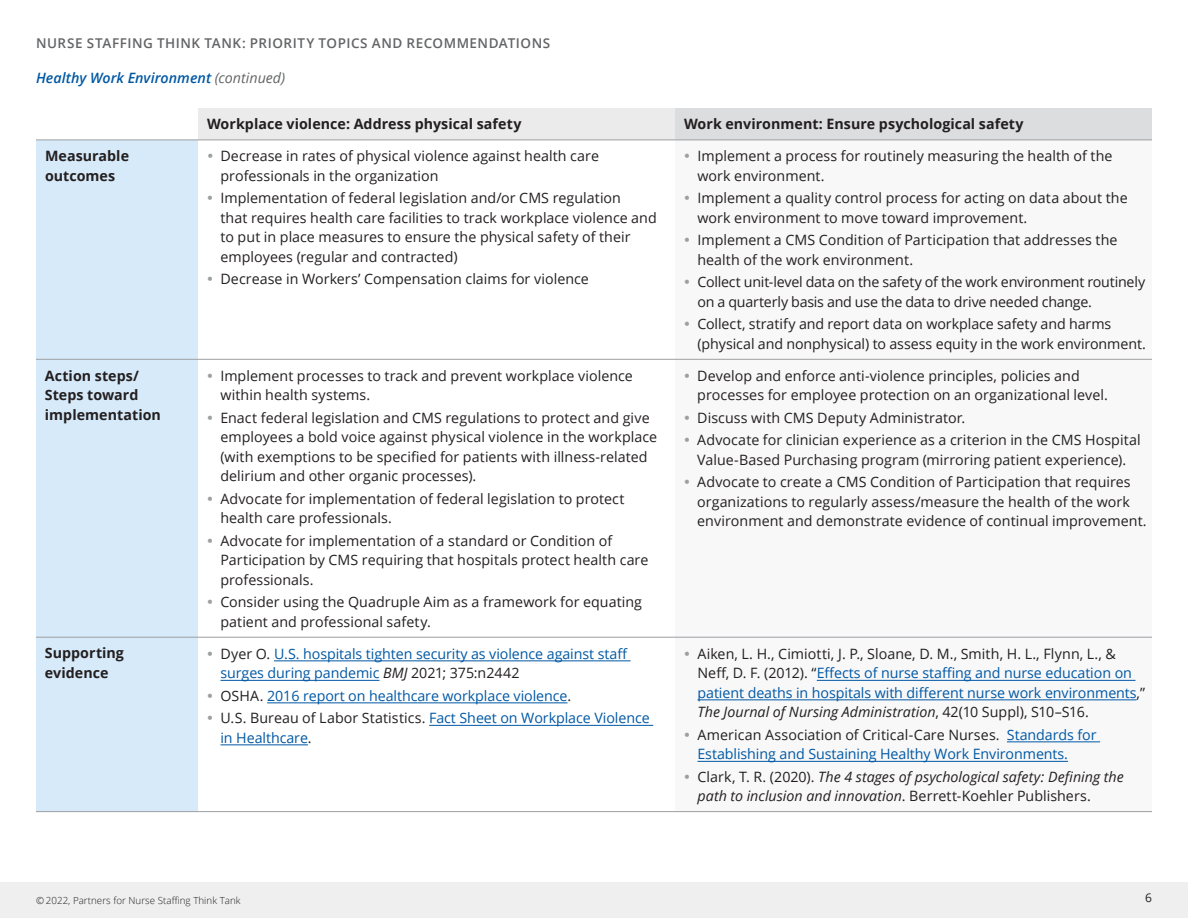
<style>
.page{position:relative;width:1188px;height:918px;background:#fff}
.page>*{position:absolute;margin:0;border:0;box-sizing:border-box;transform-origin:0 0}
.t1{font:14.25px/19.5px "Open Sans";letter-spacing:.005em;color:#231f20}
.t2{font:14.25px/19.5px "Open Sans";letter-spacing:-.005em;color:#0058a4}
.t3{font:700 14.25px/19.5px "Open Sans";letter-spacing:.005em;color:#231f20}
.t4{font:italic 14.25px/19.5px "Open Sans";color:#231f20}
.t5{font:14.25px/19.5px "Open Sans";letter-spacing:-.015em;color:#231f20}
.t6{font:italic 600 14.25px "Open Sans";letter-spacing:.005em;color:#0058a4}
.t7{font:600 13.5px "Open Sans";letter-spacing:.035em;color:#636466}
.t8{font:12px "Open Sans";color:#231f20}
.t9{font:300 9.75px "Open Sans";letter-spacing:.005em;color:#231f20}
.s1{font-weight:400;color:#636466}
.s2{color:#9d9fa2}
.s3{color:#231f20}
.s4{font-style:italic;color:#231f20}
.s5{font-style:normal}
</style>
<div class="page">
<div style="left:0;top:882px;width:1188px;height:36px;background:#efeff0"></div>
<div style="left:198px;top:108px;width:477px;height:32px;background:#ebebec"></div>
<div style="left:675px;top:108px;width:477px;height:32px;background:#dcddde"></div>
<div style="left:36px;top:141px;width:162px;height:670px;background:#d7eaf9"></div>
<svg style="left:675px;top:358px;width:477px;height:404px"></svg>
<hr style="left:36px;top:359px;width:162px;height:1px;background:#9d9fa2">
<hr style="left:198px;top:359px;width:477px;height:1px;background:#9d9fa2">
<hr style="left:675px;top:359px;width:477px;height:1px;background:#9d9fa2">
<hr style="left:36px;top:637px;width:162px;height:1px;background:#9d9fa2">
<hr style="left:198px;top:637px;width:477px;height:1px;background:#9d9fa2">
<hr style="left:675px;top:637px;width:477px;height:1px;background:#9d9fa2">
<hr style="left:36px;top:811px;width:162px;height:1px;background:#9d9fa2">
<hr style="left:198px;top:811px;width:477px;height:1px;background:#9d9fa2">
<hr style="left:675px;top:811px;width:477px;height:1px;background:#9d9fa2">
<hr style="left:198px;top:140px;width:477px;height:1px;background:#9d9fa2">
<hr style="left:675px;top:140px;width:477px;height:1px;background:#9d9fa2">
<hr style="left:36px;top:140px;width:162px;height:1px;background:#9d9fa2">
<hr style="left:274px;top:661px;width:357px;height:1px;background:#0058a4">
<hr style="left:220px;top:680px;width:160px;height:1px;background:#0058a4">
<hr style="left:267px;top:703px;width:301px;height:1px;background:#0058a4">
<hr style="left:429px;top:725px;width:224px;height:1px;background:#0058a4">
<hr style="left:220px;top:745px;width:88px;height:1px;background:#0058a4">
<hr style="left:817px;top:680px;width:318px;height:1px;background:#0058a4">
<hr style="left:698px;top:700px;width:439px;height:1px;background:#0058a4">
<hr style="left:1007px;top:742px;width:93px;height:1px;background:#0058a4">
<hr style="left:698px;top:761px;width:370px;height:1px;background:#0058a4">
<p class="t7" style="left:36px;top:34px;width:516px">NURSE STAFFING THINK TANK: PRIORITY TOPICS AND RECOMMENDATIONS</p>
<p class="t6" style="left:36px;top:68px;width:251px">Healthy Work Environment <span class="s1">(continued)</span></p>
<p class="t3" style="left:207px;top:114px;width:316px">Workplace violence: Address physical safety</p>
<p class="t3" style="left:684px;top:114px;width:341px">Work environment: Ensure psychological safety</p>
<p class="t3" style="left:45px;top:146px;width:86px">Measurable outcomes</p>
<p class="t1" style="left:220px;top:146px;width:380px;text-indent:-13px"><span class="s2">•</span> Decrease in rates of physical violence against health care professionals in the organization</p>
<p class="t1" style="left:220px;top:188px;width:438px;text-indent:-13px"><span class="s2">•</span> Implementation of federal legislation and/or CMS regulation<br>that requires health care facilities to track workplace violence and to put in place measures to ensure the physical safety of their employees (regular and contracted)</p>
<p class="t1" style="left:207px;top:269px;width:383px"><span class="s2">•</span> Decrease in Workers’ Compensation claims for violence</p>
<p class="t1" style="left:697px;top:146px;width:417px;text-indent:-13px"><span class="s2">•</span> Implement a process for routinely measuring the health of the work environment.</p>
<p class="t1" style="left:697px;top:188px;width:432px;text-indent:-13px"><span class="s2">•</span> Implement a quality control process for acting on data about the work environment to move toward improvement.</p>
<p class="t1" style="left:697px;top:230px;width:422px;text-indent:-13px"><span class="s2">•</span> Implement a CMS Condition of Participation that addresses the health of the work environment.</p>
<p class="t5" style="left:697px;top:272px;width:449px;text-indent:-13px"><span class="s2">•</span> Collect unit-level data on the safety of the work environment routinely on a quarterly basis and use the data to drive needed change.</p>
<p class="t1" style="left:697px;top:314px;width:450px;text-indent:-13px"><span class="s2">•</span> Collect, stratify and report data on workplace safety and harms (physical and nonphysical) to assess equity in the work environment.</p>
<p class="t3" style="left:45px;top:365px;width:118px">Action steps/<br>Steps toward implementation</p>
<p class="t1" style="left:220px;top:365px;width:414px;text-indent:-13px"><span class="s2">•</span> Implement processes to track and prevent workplace violence within health systems.</p>
<p class="t1" style="left:220px;top:407px;width:438px;text-indent:-13px"><span class="s2">•</span> Enact federal legislation and CMS regulations to protect and give employees a bold voice against physical violence in the workplace (with exemptions to be specified for patients with illness-related delirium and other organic processes).</p>
<p class="t1" style="left:220px;top:488px;width:406px;text-indent:-13px"><span class="s2">•</span> Advocate for implementation of federal legislation to protect health care professionals.</p>
<p class="t1" style="left:220px;top:530px;width:430px;text-indent:-13px"><span class="s2">•</span> Advocate for implementation of a standard or Condition of<br>Participation by CMS requiring that hospitals protect health care professionals.</p>
<p class="t1" style="left:220px;top:592px;width:423px;text-indent:-13px"><span class="s2">•</span> Consider using the Quadruple Aim as a framework for equating patient and professional safety.</p>
<p class="t3" style="left:45px;top:643px;width:81px">Supporting evidence</p>
<p class="t2" style="left:220px;top:643px;width:409px;text-indent:-13px"><span class="s2">•</span> <span class="s3">Dyer O.</span> U.S. hospitals tighten security as violence against staff surges during pandemic <span class="s4">BMJ</span> <span class="s3">2021; 375:n2442</span></p>
<p class="t2" style="left:207px;top:685px;width:366px"><span class="s2">•</span> <span class="s3">OSHA.</span> 2016 report on healthcare workplace violence<span class="s3">.</span></p>
<p class="t2" style="left:220px;top:708px;width:431px;text-indent:-13px"><span class="s2">•</span> <span class="s3">U.S. Bureau of Labor Statistics.</span> Fact Sheet on Workplace Violence in Healthcare<span class="s3">.</span></p>
<p class="t1" style="left:697px;top:365px;width:412px;text-indent:-13px"><span class="s2">•</span> Develop and enforce anti-violence principles, policies and processes for employee protection on an organizational level.</p>
<p class="t1" style="left:684px;top:407px;width:283px"><span class="s2">•</span> Discuss with CMS Deputy Administrator.</p>
<p class="t1" style="left:684px;top:430px;width:458px;text-align:center"><span class="s2">•</span> Advocate for clinician experience as a criterion in the CMS Hospital<br>Value-Based Purchasing program (mirroring patient experience).</p>
<p class="t1" style="left:697px;top:472px;width:451px;text-indent:-13px"><span class="s2">•</span> Advocate to create a CMS Condition of Participation that requires organizations to regularly assess/measure the health of the work environment and demonstrate evidence of continual improvement.</p>
<p class="t2" style="left:697px;top:643px;width:449px;text-indent:-13px"><span class="s2">•</span> <span class="s3">Aiken, L. H., Cimiotti, J. P., Sloane, D. M., Smith, H. L., Flynn, L., &amp; Neff, D. F. (2012). “</span>Effects of nurse staffing and nurse education on patient deaths in hospitals with different nurse work environments<span class="s3">,” </span><span class="s4">The Journal of Nursing Administration</span><span class="s3">, 42(10 Suppl), S10–S16.</span></p>
<p class="t2" style="left:697px;top:724px;width:401px;text-indent:-13px"><span class="s2">•</span> <span class="s3">American Association of Critical-Care Nurses.</span> Standards for<br>Establishing and Sustaining Healthy Work Environments.</p>
<p class="t4" style="left:697px;top:766px;width:428px;text-indent:-13px"><span class="s2">•</span> <span class="s5">Clark, T. R. (2020).</span> The 4 stages of psychological safety: Defining the path to inclusion and innovation<span class="s5">. Berrett-Koehler Publishers.</span></p>
<p class="t9" style="left:36px;top:894px;width:206px">© 2022, Partners for Nurse Staffing Think Tank</p>
<p class="t8" style="left:1145px;top:890px;width:8px">6</p>
</div>
